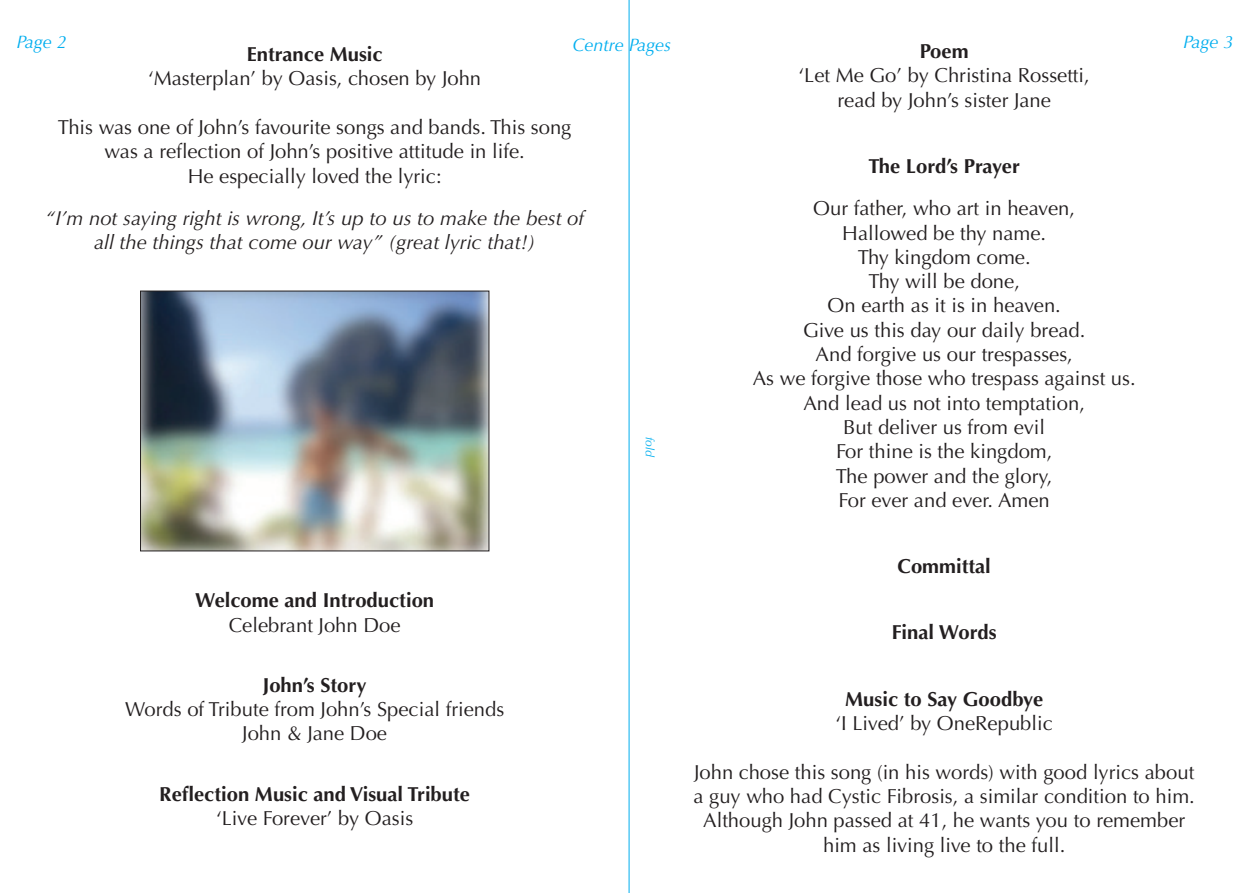
<style>
.page{position:relative;width:1259px;height:893px;background:#fff}
.page>*{position:absolute;margin:0;border:0;box-sizing:border-box;transform-origin:0 0}
.t1{font:20.25px/24.3px "Optima";color:#231f20;text-align:center}
.t2{font:700 20.25px "Optima";color:#231f20}
.t3{font:italic 20.25px/24.3px "Optima";color:#231f20;text-align:center}
.t4{font:italic 18px "Optima";color:#00aeef}
.t5{font:italic 12px "Optima";color:#00aeef}
</style>
<div class="page">
<img style="left:142px;top:293px;width:345px;height:256px">
<div style="left:140px;top:291px;width:349px;height:260px;border:1px solid #231f20"></div>
<hr style="left:629px;top:0;width:1px;height:893px;background:#00aeef">
<p class="t4" style="left:17px;top:31px;width:52px">Page 2</p>
<p class="t4" style="left:572px;top:34px;width:100px">Centre Pages</p>
<p class="t4" style="left:1183px;top:31px;width:52px">Page 3</p>
<p class="t2" style="left:920px;top:39px;width:50px">Poem</p>
<p class="t1" style="left:798px;top:64px;width:293px">‘Let Me Go’ by Christina Rossetti, read by John’s sister Jane</p>
<p class="t2" style="left:247px;top:43px;width:137px">Entrance Music</p>
<p class="t1" style="left:148px;top:67px;width:334px">‘Masterplan’ by Oasis, chosen by John</p>
<p class="t1" style="left:58px;top:115px;width:515px">This was one of John’s favourite songs and bands. This song was a reflection of John’s positive attitude in life.<br>He especially loved the lyric:</p>
<p class="t3" style="left:45px;top:206px;width:540px">“I’m not saying right is wrong, It’s up to us to make the best of all the things that come our way” (great lyric that!)</p>
<p class="t2" style="left:868px;top:154px;width:153px">The Lord’s Prayer</p>
<p class="t1" style="left:753px;top:196px;width:384px">Our father, who art in heaven,<br>Hallowed be thy name.<br>Thy kingdom come.<br>Thy will be done,<br>On earth as it is in heaven.<br>Give us this day our daily bread.<br>And forgive us our trespasses,<br>As we forgive those who trespass against us.<br>And lead us not into temptation,<br>But deliver us from evil<br>For thine is the kingdom,<br>The power and the glory,<br>For ever and ever. Amen</p>
<p class="t5" style="left:657px;top:437px;width:22px;rotate:90deg">fold</p>
<p class="t2" style="left:195px;top:589px;width:240px">Welcome and Introduction</p>
<p class="t1" style="left:229px;top:613px;width:173px">Celebrant John Doe</p>
<p class="t2" style="left:263px;top:673px;width:105px">John’s Story</p>
<p class="t1" style="left:125px;top:697px;width:381px">Words of Tribute from John’s Special friends<br>John &amp; Jane Doe</p>
<p class="t2" style="left:159px;top:782px;width:312px">Reflection Music and Visual Tribute</p>
<p class="t1" style="left:216px;top:806px;width:199px">‘Live Forever’ by Oasis</p>
<p class="t2" style="left:897px;top:554px;width:95px">Committal</p>
<p class="t2" style="left:891px;top:621px;width:107px">Final Words</p>
<p class="t2" style="left:845px;top:687px;width:199px">Music to Say Goodbye</p>
<p class="t1" style="left:835px;top:711px;width:219px">‘I Lived’ by OneRepublic</p>
<p class="t1" style="left:693px;top:760px;width:503px">John chose this song (in his words) with good lyrics about a guy who had Cystic Fibrosis, a similar condition to him.<br>Although John passed at 41, he wants you to remember him as living live to the full.</p>
</div>
